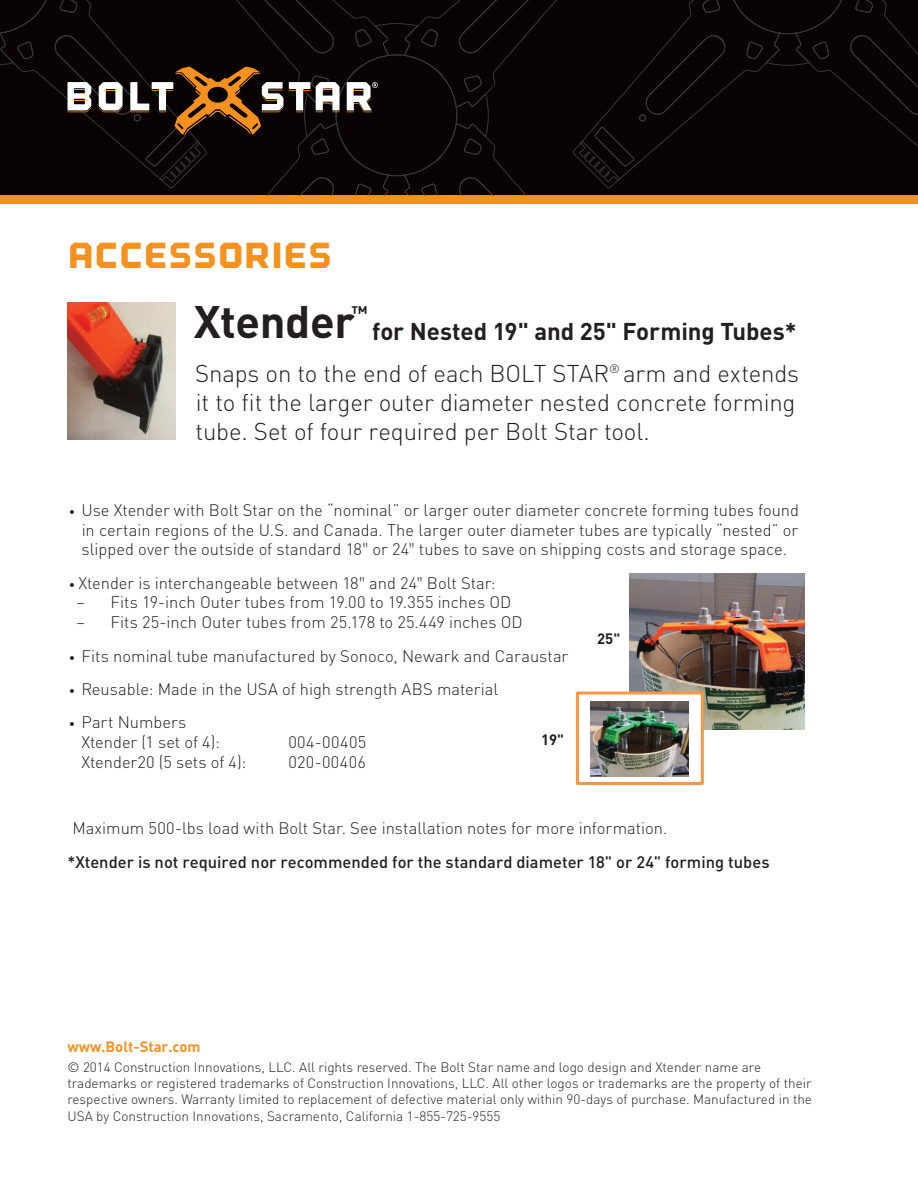
<style>
.page{position:relative;width:918px;height:1188px;background:#fff}
.page>*{position:absolute;margin:0;border:0;box-sizing:border-box;transform-origin:0 0}
.t1{font:700 45px "DIN";letter-spacing:-.01em;color:#231f20}
.t2{font:36px "Outage Cut";letter-spacing:-.005em;color:#f6911e}
.t3{font:300 24px/28.8px "DIN";letter-spacing:-.005em;color:#231f20}
.t4{font:700 24px "DIN";letter-spacing:-.005em;color:#231f20}
.t5{font:700 18px "DIN";color:#231f20}
.t6{font:300 16.5px/19.8px "DIN";color:#231f20;text-align:justify}
.t7{font:500 16.5px "DIN";color:#231f20}
.t8{font:300 16.5px "DIN";letter-spacing:.03em;color:#231f20}
.t9{font:300 16.5px "DIN";letter-spacing:.025em;color:#231f20}
.t10{font:700 14.85px "DIN";color:#f6911e}
.t11{font:700 14.85px "DIN";color:#231f20}
.t12{font:300 13.5px/16.2px "DIN";color:#231f20}
.s1{font-size:12px}
.s2{font-family:"Open Sans"}
</style>
<div class="page">
<img style="left:630px;top:574px;width:175px;height:156px">
<div style="left:0;top:195px;width:918px;height:9px;background:#f6911e"></div>
<svg style="left:0;top:0;width:918px;height:195px;background:#110b09"></svg>
<div style="left:576px;top:692px;width:128px;height:93px;background:#fff;border:3px solid #f79645"></div>
<img style="left:68px;top:302px;width:107px;height:138px">
<img style="left:591px;top:702px;width:98px;height:74px">
<p class="t2" style="left:68px;top:234px;width:266px">ACCESSORIES</p>
<p class="t5" style="left:351px;top:300px;width:18px">™</p>
<p class="t1" style="left:194px;top:293px;width:163px">Xtender</p>
<p class="t4" style="left:372px;top:315px;width:426px">for Nested 19" and 25" Forming Tubes*</p>
<p class="t3" style="left:195px;top:359px;width:605px">Snaps on to the end of each BOLT STAR<sup>®</sup> arm and extends it to fit the larger outer diameter nested concrete forming tube. Set of four required per Bolt Star tool.</p>
<p class="t6" style="left:82px;top:500px;width:719px;text-indent:-13px"><span class="s1">•</span> Use Xtender with Bolt Star on the “nominal” or larger outer diameter concrete forming tubes found in certain regions of the U.S. and Canada. The larger outer diameter tubes are typically “nested” or slipped over the outside of standard 18<span class="s2">″</span> or 24<span class="s2">″</span> tubes to save on shipping costs and storage space.</p>
<p class="t6" style="left:69px;top:573px;width:428px"><span class="s1">•</span> Xtender is interchangeable between 18<span class="s2">″</span> and 24<span class="s2">″</span> Bolt Star:</p>
<p class="t6" style="left:77px;top:592px;width:436px">– Fits 19-inch Outer tubes from 19.00 to 19.355 inches OD</p>
<p class="t6" style="left:77px;top:612px;width:448px">– Fits 25-inch Outer tubes from 25.178 to 25.449 inches OD</p>
<p class="t6" style="left:69px;top:646px;width:501px"><span class="s1">•</span> Fits nominal tube manufactured by Sonoco, Newark and Caraustar</p>
<p class="t6" style="left:69px;top:679px;width:431px"><span class="s1">•</span> Reusable: Made in the USA of high strength ABS material</p>
<p class="t6" style="left:81px;top:712px;width:140px;text-indent:-13px"><span class="s1">•</span> Part Numbers<br>Xtender (1 set of 4):</p>
<p class="t11" style="left:597px;top:629px;width:25px">25"</p>
<p class="t11" style="left:541px;top:730px;width:25px">19"</p>
<p class="t8" style="left:288px;top:732px;width:79px">004-00405</p>
<p class="t6" style="left:81px;top:752px;width:166px">Xtender20 (5 sets of 4):</p>
<p class="t9" style="left:288px;top:752px;width:79px">020-00406</p>
<p class="t6" style="left:72px;top:818px;width:596px">Maximum 500-lbs load with Bolt Star. See installation notes for more information.</p>
<p class="t7" style="left:67px;top:851px;width:704px">*Xtender is not required nor recommended for the standard diameter 18" or 24" forming tubes</p>
<p class="t10" style="left:68px;top:1037px;width:135px">www.Bolt-Star.com</p>
<p class="t12" style="left:68px;top:1059px;width:746px">© 2014 Construction Innovations, LLC. All rights reserved. The Bolt Star name and logo design and Xtender name are trademarks or registered trademarks of Construction Innovations, LLC. All other logos or trademarks are the property of their respective owners. Warranty limited to replacement of defective material only within 90-days of purchase. Manufactured in the USA by Construction Innovations, Sacramento, California 1-855-725-9555</p>
</div>
